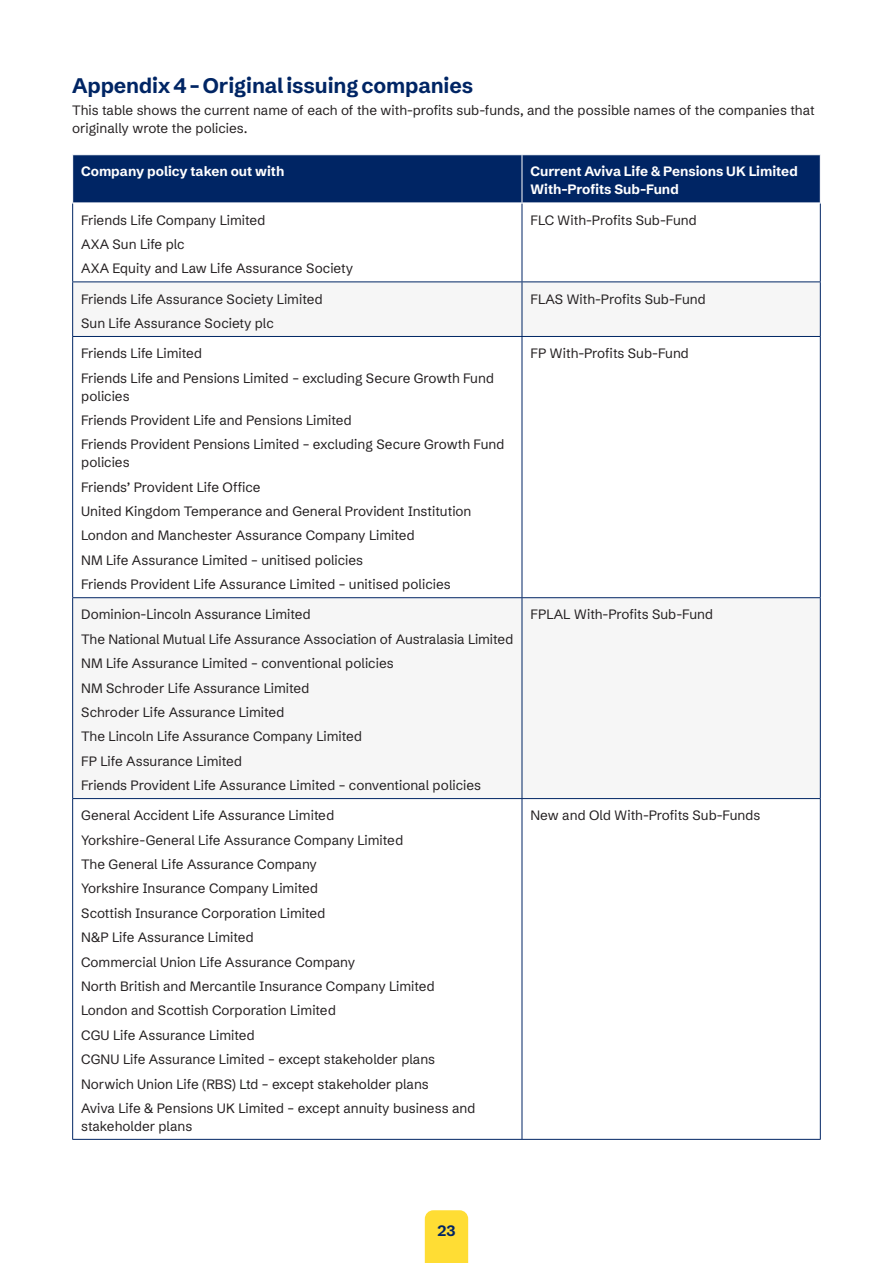
<style>
.page{position:relative;width:893px;height:1263px;background:#fff}
.page>*{position:absolute;margin:0;border:0;box-sizing:border-box;transform-origin:0 0}
.t1{font:700 21px "Schibsted Grotesk";letter-spacing:-.005em;color:#002564}
.t2{font:700 15px "Schibsted Grotesk";color:#002564}
.t3{font:13.5px/24.5px "Schibsted Grotesk";color:#231f20}
.t4{font:700 13.5px/18px "Schibsted Grotesk";letter-spacing:-.005em;color:#fff}
</style>
<div class="page">
<div style="left:425px;top:1210px;width:43px;height:53px;background:#ffdd34"></div>
<div style="left:73px;top:155px;width:747px;height:48px;background:#002564"></div>
<svg style="left:73px;top:282px;width:747px;height:516px"></svg>
<hr style="left:72px;top:203px;width:1px;height:78px;background:#002564">
<hr style="left:522px;top:203px;width:1px;height:78px;background:#002564">
<hr style="left:820px;top:203px;width:1px;height:78px;background:#002564">
<hr style="left:72px;top:281px;width:450px;height:1px;background:#002564">
<hr style="left:72px;top:282px;width:1px;height:54px;background:#002564">
<hr style="left:522px;top:281px;width:299px;height:1px;background:#002564">
<hr style="left:522px;top:282px;width:1px;height:54px;background:#002564">
<hr style="left:820px;top:282px;width:1px;height:54px;background:#002564">
<hr style="left:72px;top:336px;width:450px;height:1px;background:#002564">
<hr style="left:72px;top:337px;width:1px;height:260px;background:#002564">
<hr style="left:522px;top:336px;width:299px;height:1px;background:#002564">
<hr style="left:522px;top:337px;width:1px;height:260px;background:#002564">
<hr style="left:820px;top:337px;width:1px;height:260px;background:#002564">
<hr style="left:72px;top:597px;width:450px;height:1px;background:#002564">
<hr style="left:72px;top:598px;width:1px;height:200px;background:#002564">
<hr style="left:522px;top:597px;width:299px;height:1px;background:#002564">
<hr style="left:522px;top:598px;width:1px;height:200px;background:#002564">
<hr style="left:820px;top:598px;width:1px;height:200px;background:#002564">
<hr style="left:72px;top:798px;width:450px;height:1px;background:#002564">
<hr style="left:72px;top:799px;width:1px;height:340px;background:#002564">
<hr style="left:522px;top:798px;width:299px;height:1px;background:#002564">
<hr style="left:522px;top:799px;width:1px;height:340px;background:#002564">
<hr style="left:820px;top:799px;width:1px;height:340px;background:#002564">
<hr style="left:72px;top:1139px;width:450px;height:1px;background:#002564">
<hr style="left:522px;top:1139px;width:299px;height:1px;background:#002564">
<hr style="left:522px;top:155px;width:1px;height:48px;background:#fff">
<hr style="left:72px;top:203px;width:450px;height:1px;background:#fff">
<hr style="left:522px;top:203px;width:299px;height:1px;background:#fff">
<h1 class="t1" style="left:72px;top:68px;width:402px">Appendix 4 – Original issuing companies</h1>
<p class="t3" style="left:72px;top:100px;width:744px;line-height:18px">This table shows the current name of each of the with-profits sub-funds, and the possible names of the companies that originally wrote the policies.</p>
<p class="t4" style="left:81px;top:161px;width:205px">Company policy taken out with</p>
<p class="t4" style="left:530px;top:161px;width:269px">Current Aviva Life &amp; Pensions UK Limited<br>With-Profits Sub-Fund</p>
<p class="t3" style="left:81px;top:206px;width:273px">Friends Life Company Limited<br>AXA Sun Life plc<br>AXA Equity and Law Life Assurance Society</p>
<p class="t3" style="left:530px;top:206px;width:168px">FLC With-Profits Sub-Fund</p>
<p class="t3" style="left:81px;top:285px;width:243px">Friends Life Assurance Society Limited<br>Sun Life Assurance Society plc</p>
<p class="t3" style="left:530px;top:285px;width:177px">FLAS With-Profits Sub-Fund</p>
<p class="t3" style="left:81px;top:339px;width:414px">Friends Life Limited<br>Friends Life and Pensions Limited – excluding Secure Growth Fund</p>
<p class="t3" style="left:81px;top:382px;width:425px">policies<br>Friends Provident Life and Pensions Limited<br>Friends Provident Pensions Limited – excluding Secure Growth Fund</p>
<p class="t3" style="left:81px;top:449px;width:392px">policies<br>Friends’ Provident Life Office<br>United Kingdom Temperance and General Provident Institution London and Manchester Assurance Company Limited<br>NM Life Assurance Limited – unitised policies<br>Friends Provident Life Assurance Limited – unitised policies</p>
<p class="t3" style="left:530px;top:339px;width:160px">FP With-Profits Sub-Fund</p>
<p class="t3" style="left:81px;top:601px;width:434px">Dominion-Lincoln Assurance Limited<br>The National Mutual Life Assurance Association of Australasia Limited NM Life Assurance Limited – conventional policies<br>NM Schroder Life Assurance Limited<br>Schroder Life Assurance Limited<br>The Lincoln Life Assurance Company Limited<br>FP Life Assurance Limited<br>Friends Provident Life Assurance Limited – conventional policies</p>
<p class="t3" style="left:530px;top:601px;width:184px">FPLAL With-Profits Sub-Fund</p>
<p class="t3" style="left:81px;top:802px;width:396px">General Accident Life Assurance Limited<br>Yorkshire-General Life Assurance Company Limited<br>The General Life Assurance Company<br>Yorkshire Insurance Company Limited<br>Scottish Insurance Corporation Limited<br>N&amp;P Life Assurance Limited<br>Commercial Union Life Assurance Company<br>North British and Mercantile Insurance Company Limited London and Scottish Corporation Limited<br>CGU Life Assurance Limited<br>CGNU Life Assurance Limited – except stakeholder plans Norwich Union Life (RBS) Ltd – except stakeholder plans<br>Aviva Life &amp; Pensions UK Limited – except annuity business and</p>
<p class="t3" style="left:81px;top:1112px;width:113px">stakeholder plans</p>
<p class="t3" style="left:530px;top:802px;width:231px">New and Old With-Profits Sub-Funds</p>
<p class="t2" style="left:437px;top:1218px;width:19px">23</p>
</div>
